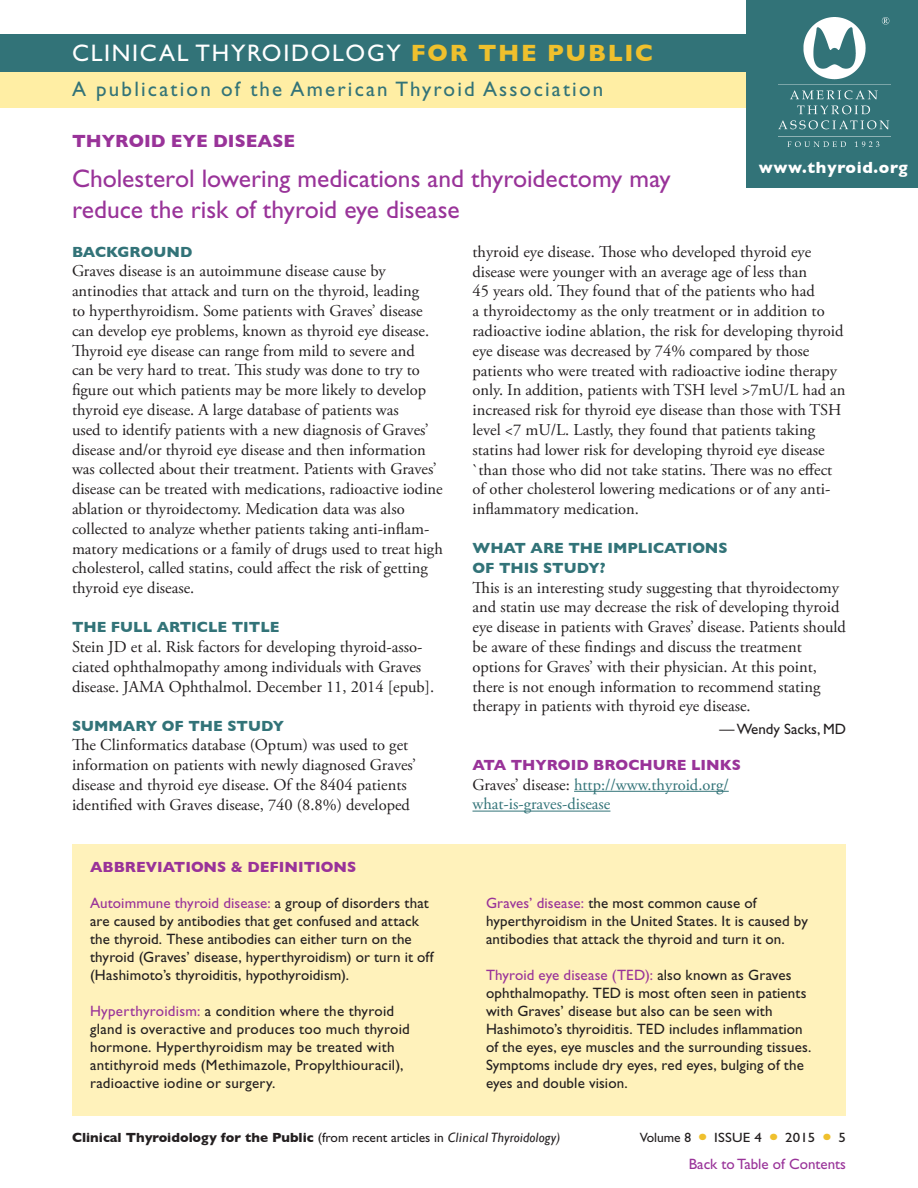
<style>
.page{position:relative;width:918px;height:1188px;background:#fff}
.page>*{position:absolute;margin:0;border:0;box-sizing:border-box;transform-origin:0 0}
.t1{font:25.5px/30.6px "Gill Sans Std";color:#939}
.t2{font:24px "Gill Sans Std";letter-spacing:.07em;color:#fff}
.t3{font:21px "Gill Sans Std";letter-spacing:.105em;color:#327378}
.Topic_Header{font:700 18px "Gill Sans";color:#939}
.body_serif{font:16.5px/19.8px "Adobe Garamond Pro";color:#231f20}
.body_links{font:16.5px/19.8px "Adobe Garamond Pro";color:#327378}
.t4{font:700 16.5px "Gill Sans";letter-spacing:.04em;color:#fff}
.abbreviations_body{font:15px/18px "Gill Sans Std";letter-spacing:.01em;color:#231f20}
.question{font:700 15px/19.5px "Gill Sans";color:#327378}
.abbreviations_head{font:700 15px "Gill Sans";color:#939}
.question_links{font:700 15px "Gill Sans";color:#939}
.t5{font:15px "Gill Sans Std";color:#939}
.body_editor_name{font:15px "Gill Sans Std";color:#231f20}
.t6{font:700 13.5px "Gill Sans";color:#231f20}
.t7{font:13.5px "Gill Sans Std";letter-spacing:.01em;color:#231f20;scale:1.1 1}
.t8{font:13.5px "Gill Sans Std";color:#231f20}
.s1{font-family:"Gill Sans";font-weight:700;color:#efc02d}
.s2{color:#231f20}
.s3{color:#939}
.s4{font-family:"Gill Sans Std";font-weight:400}
.s5{font-weight:400;font-style:italic}
</style>
<div class="page">
<hr style="left:574px;top:791px;width:155px;height:1px;background:#327378">
<hr style="left:472px;top:811px;width:138px;height:1px;background:#327378">
<div style="left:0;top:70px;width:918px;height:38px;background:#ffeea4"></div>
<div style="left:0;top:35px;width:918px;height:37px;background:#327378"></div>
<div style="left:747px;top:0;width:171px;height:188px;background:#327378"></div>
<img style="left:778px;top:18px;width:112px;height:129px">
<div style="left:72px;top:844px;width:774px;height:272px;background:#fff2bb"></div>
<p class="t2" style="left:72px;top:40px;width:583px">CLINICAL THYROIDOLOGY <span class="s1">FOR THE PUBLIC</span></p>
<p class="t3" style="left:72px;top:77px;width:533px">A publication of the American Thyroid Association</p>
<p class="Topic_Header" style="left:72px;top:131px;width:225px">THYROID EYE DISEASE</p>
<p class="t1" style="left:72px;top:163px;width:600px">Cholesterol lowering medications and thyroidectomy may reduce the risk of thyroid eye disease</p>
<p class="question" style="left:72px;top:242px;width:122px">BACKGROUND</p>
<p class="body_serif" style="left:72px;top:262px;width:372px">Graves disease is an autoimmune disease cause by antinodies that attack and turn on the thyroid, leading<br>to hyperthyroidism. Some patients with Graves’ disease can develop eye problems, known as thyroid eye disease.<br>Thyroid eye disease can range from mild to severe and<br>can be very hard to treat. This study was done to try to figure out which patients may be more likely to develop thyroid eye disease. A large database of patients was<br>used to identify patients with a new diagnosis of Graves’ disease and/or thyroid eye disease and then information was collected about their treatment. Patients with Graves’ disease can be treated with medications, radioactive iodine ablation or thyroidectomy. Medication data was also collected to analyze whether patients taking anti-inflam&shy;matory medications or a family of drugs used to treat high cholesterol, called statins, could affect the risk of getting thyroid eye disease.</p>
<p class="question" style="left:72px;top:617px;width:209px">THE FULL ARTICLE TITLE</p>
<p class="body_serif" style="left:72px;top:637px;width:364px">Stein JD et al. Risk factors for developing thyroid-asso&shy;ciated ophthalmopathy among individuals with Graves disease. JAMA Ophthalmol. December 11, 2014 [epub].</p>
<p class="question" style="left:72px;top:716px;width:214px">SUMMARY OF THE STUDY</p>
<p class="body_serif" style="left:72px;top:736px;width:346px">The Clinformatics database (Optum) was used to get information on patients with newly diagnosed Graves’ disease and thyroid eye disease. Of the 8404 patients identified with Graves disease, 740 (8.8%) developed</p>
<p class="t4" style="left:759px;top:158px;width:150px">www.thyroid.org</p>
<p class="body_serif" style="left:472px;top:242px;width:375px">thyroid eye disease. Those who developed thyroid eye disease were younger with an average age of less than<br>45 years old. They found that of the patients who had<br>a thyroidectomy as the only treatment or in addition to radioactive iodine ablation, the risk for developing thyroid eye disease was decreased by 74% compared by those patients who were treated with radioactive iodine therapy only. In addition, patients with TSH level &gt;7mU/L had an increased risk for thyroid eye disease than those with TSH level &lt;7 mU/L. Lastly, they found that patients taking statins had lower risk for developing thyroid eye disease `than those who did not take statins. There was no effect of other cholesterol lowering medications or of any anti&shy;inflammatory medication.</p>
<p class="question" style="left:472px;top:538px;width:257px">WHAT ARE THE IMPLICATIONS<br>OF THIS STUDY?</p>
<p class="body_serif" style="left:472px;top:578px;width:375px">This is an interesting study suggesting that thyroidectomy and statin use may decrease the risk of developing thyroid eye disease in patients with Graves’ disease. Patients should be aware of these findings and discuss the treatment options for Graves’ with their physician. At this point, there is not enough information to recommend stating therapy in patients with thyroid eye disease.</p>
<p class="body_editor_name" style="left:720px;top:720px;width:128px">— Wendy Sacks, MD</p>
<p class="question_links" style="left:472px;top:756px;width:270px">ATA THYROID BROCHURE LINKS</p>
<p class="body_links" style="left:472px;top:775px;width:258px"><span class="s2">Graves’ disease:</span> http://www.thyroid.org/ what-is-graves-disease</p>
<p class="abbreviations_head" style="left:90px;top:859px;width:268px">ABBREVIATIONS &amp; DEFINITIONS</p>
<p class="abbreviations_body" style="left:90px;top:895px;width:345px"><span class="s3">Autoimmune thyroid disease:</span> a group of disorders that are caused by antibodies that get confused and attack the thyroid. These antibodies can either turn on the thyroid (Graves’ disease, hyperthyroidism) or turn it off (Hashimoto’s thyroiditis, hypothyroidism).</p>
<p class="abbreviations_body" style="left:90px;top:1003px;width:321px"><span class="s3">Hyperthyroidism:</span> a condition where the thyroid gland is overactive and produces too much thyroid hormone. Hyperthyroidism may be treated with antithyroid meds (Methimazole, Propylthiouracil), radioactive iodine or surgery.</p>
<p class="abbreviations_body" style="left:486px;top:895px;width:323px"><span class="s3">Graves’ disease:</span> the most common cause of hyperthyroidism in the United States. It is caused by antibodies that attack the thyroid and turn it on.</p>
<p class="abbreviations_body" style="left:486px;top:967px;width:327px"><span class="s3">Thyroid eye disease (TED):</span> also known as Graves ophthalmopathy. TED is most often seen in patients with Graves’ disease but also can be seen with Hashimoto’s thyroiditis. TED includes inflammation of the eyes, eye muscles and the surrounding tissues.<br>Symptoms include dry eyes, red eyes, bulging of the eyes and double vision.</p>
<p class="t6" style="left:72px;top:1129px;width:490px">Clinical Thyroidology for the Public <span class="s4">(from recent articles in</span> <span class="s5">Clinical Thyroidology)</span></p>
<p class="t8" style="left:640px;top:1130px;width:53px">Volume 8</p>
<p class="t7" style="left:714px;top:1130px;width:45px">ISSUE 4</p>
<p class="t7" style="left:785px;top:1130px;width:29px">2015</p>
<p class="t7" style="left:839px;top:1130px;width:8px">5</p>
<p class="t5" style="left:689px;top:1155px;width:159px">Back to Table of Contents</p>
</div>
